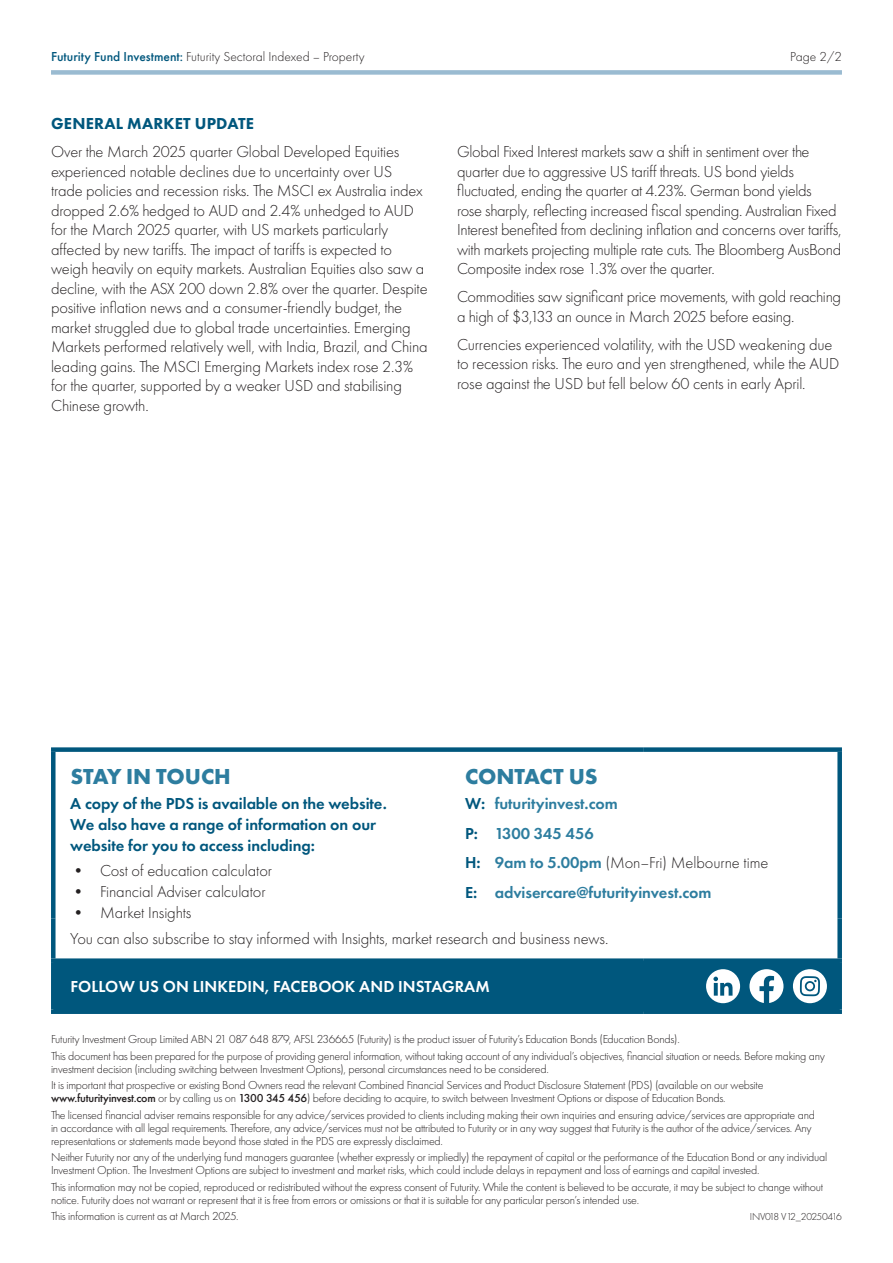
<style>
.page{position:relative;width:893px;height:1263px;background:#fff}
.page>*{position:absolute;margin:0;border:0;box-sizing:border-box;transform-origin:0 0}
.Heading_L1{font:700 22.5px "Futura PT";letter-spacing:-.005em;color:#2d7d9f}
.FS__Body_Text_table_13pt_leading{font:300 16.5px/19.5px "Futura PT";letter-spacing:-.01em;color:#231f20}
.Body_Text_11pt{font:300 16.5px "Futura PT";letter-spacing:-.005em;color:#231f20}
.Body_Text_11pt-2{font:600 16.5px/21px "Futura PT";letter-spacing:-.005em;color:#00577d}
.Body_Text_11pt-3{font:600 16.5px "Futura PT";letter-spacing:-.005em;color:#2d7d9f}
.Body_Text_11pt-4{font:600 16.5px "Futura PT";letter-spacing:.005em;color:#fff}
.FS_Subhead_2{font:800 16.5px "Futura PT";letter-spacing:.01em;color:#00577d}
.Body_Text_11pt-5{font:300 13.5px "Futura PT";color:#231f20}
.Footnote_Disclaimer_8_9_5pt{font:300 12px/13.2px "Futura PT";letter-spacing:-.02em;color:#231f20}
.Footnote_Disclaimer_8_9_5pt-2{font:300 10.5px "Futura PT";letter-spacing:-.04em;color:#231f20}
.s1{font-weight:500;color:#00577d}
.s2{color:#00577d}
.s3{font-weight:600;color:#00577d}
.s4{font-weight:600;color:#2d7d9f}
.s5{font-weight:500}
</style>
<div class="page">
<div style="left:51px;top:70px;width:791px;height:5px;background:#9abbd1"></div>
<div style="left:51px;top:958px;width:397px;height:5px;background:#00577d"></div>
<div style="left:448px;top:958px;width:196px;height:5px;background:#00577d"></div>
<div style="left:644px;top:958px;width:198px;height:5px;background:#00577d"></div>
<div style="left:51px;top:747px;width:397px;height:5px;background:#00577d"></div>
<div style="left:51px;top:752px;width:5px;height:166px;background:#00577d"></div>
<div style="left:448px;top:747px;width:196px;height:5px;background:#00577d"></div>
<div style="left:644px;top:747px;width:198px;height:5px;background:#00577d"></div>
<div style="left:837px;top:752px;width:5px;height:166px;background:#00577d"></div>
<div style="left:51px;top:918px;width:5px;height:40px;background:#00577d"></div>
<div style="left:837px;top:918px;width:5px;height:40px;background:#00577d"></div>
<div style="left:51px;top:963px;width:5px;height:46px;background:#00577d"></div>
<div style="left:837px;top:963px;width:5px;height:46px;background:#00577d"></div>
<div style="left:51px;top:1009px;width:397px;height:5px;background:#00577d"></div>
<div style="left:448px;top:1009px;width:196px;height:5px;background:#00577d"></div>
<div style="left:644px;top:1009px;width:198px;height:5px;background:#00577d"></div>
<div style="left:53px;top:963px;width:787px;height:47px;background:#00577d"></div>
<p class="Body_Text_11pt-5" style="left:51px;top:49px;width:315px"><span class="s1">Futurity Fund Investment:</span> Futurity Sectoral Indexed – Property</p>
<p class="Body_Text_11pt-5" style="left:790px;top:49px;width:53px">Page 2/2</p>
<p class="FS_Subhead_2" style="left:51px;top:113px;width:205px">GENERAL MARKET UPDATE</p>
<p class="FS__Body_Text_table_13pt_leading" style="left:51px;top:142px;width:378px">Over the March 2025 quarter Global Developed Equities experienced notable declines due to uncertainty over US trade policies and recession risks. The MSCI ex Australia index dropped 2.6% hedged to AUD and 2.4% unhedged to AUD for the March 2025 quarter, with US markets particularly affected by new tariffs. The impact of tariffs is expected to weigh heavily on equity markets. Australian Equities also saw a decline, with the ASX 200 down 2.8% over the quarter. Despite positive inflation news and a consumer-friendly budget, the market struggled due to global trade uncertainties. Emerging Markets performed relatively well, with India, Brazil, and China leading gains. The MSCI Emerging Markets index rose 2.3% for the quarter, supported by a weaker USD and stabilising Chinese growth.</p>
<p class="FS__Body_Text_table_13pt_leading" style="left:457px;top:142px;width:386px">Global Fixed Interest markets saw a shift in sentiment over the quarter due to aggressive US tariff threats. US bond yields fluctuated, ending the quarter at 4.23%. German bond yields<br>rose sharply, reflecting increased fiscal spending. Australian Fixed Interest benefited from declining inflation and concerns over tariffs, with markets projecting multiple rate cuts. The Bloomberg AusBond Composite index rose 1.3% over the quarter.</p>
<p class="FS__Body_Text_table_13pt_leading" style="left:457px;top:287px;width:386px">Commodities saw significant price movements, with gold reaching a high of $3,133 an ounce in March 2025 before easing.</p>
<p class="FS__Body_Text_table_13pt_leading" style="left:457px;top:335px;width:384px">Currencies experienced volatility, with the USD weakening due to recession risks. The euro and yen strengthened, while the AUD rose against the USD but fell below 60 cents in early April.</p>
<p class="Heading_L1" style="left:70px;top:762px;width:162px">STAY IN TOUCH</p>
<p class="Body_Text_11pt-2" style="left:70px;top:793px;width:318px">A copy of the PDS is available on the website.<br>We also have a range of information on our website for you to access including:</p>
<p class="Body_Text_11pt" style="left:70px;top:861px;width:203px">• Cost of education calculator</p>
<p class="Body_Text_11pt" style="left:70px;top:882px;width:197px">• Financial Adviser calculator</p>
<p class="Body_Text_11pt" style="left:70px;top:903px;width:123px">• Market Insights</p>
<p class="Heading_L1" style="left:465px;top:762px;width:134px">CONTACT US</p>
<p class="Body_Text_11pt-3" style="left:465px;top:793px;width:154px"><span class="s2">W:</span> futurityinvest.com</p>
<p class="Body_Text_11pt-3" style="left:465px;top:823px;width:130px"><span class="s2">P:</span> 1300 345 456</p>
<p class="Body_Text_11pt" style="left:465px;top:853px;width:305px"><span class="s3">H:</span> <span class="s4">9am to 5.00pm</span> (Mon–Fri) Melbourne time</p>
<p class="Body_Text_11pt-3" style="left:465px;top:882px;width:248px"><span class="s2">E:</span> advisercare@futurityinvest.com</p>
<p class="Body_Text_11pt" style="left:70px;top:929px;width:540px">You can also subscribe to stay informed with Insights, market research and business news.</p>
<p class="Body_Text_11pt-4" style="left:70px;top:977px;width:421px">FOLLOW US ON LINKEDIN, FACEBOOK AND INSTAGRAM</p>
<p class="Footnote_Disclaimer_8_9_5pt" style="left:51px;top:1033px;width:630px">Futurity Investment Group Limited ABN 21 087 648 879, AFSL 236665 (Futurity) is the product issuer of Futurity’s Education Bonds (Education Bonds).</p>
<p class="Footnote_Disclaimer_8_9_5pt" style="left:51px;top:1049px;width:775px">This document has been prepared for the purpose of providing general information, without taking account of any individual’s objectives, financial situation or needs. Before making any investment decision (including switching between Investment Options), personal circumstances need to be considered.</p>
<p class="Footnote_Disclaimer_8_9_5pt" style="left:51px;top:1078px;width:714px">It is important that prospective or existing Bond Owners read the relevant Combined Financial Services and Product Disclosure Statement (PDS) (available on our website <span class="s5">www.futurityinvest.com</span> or by calling us on <span class="s5">1300 345 456</span>) before deciding to acquire, to switch between Investment Options or dispose of Education Bonds.</p>
<p class="Footnote_Disclaimer_8_9_5pt" style="left:51px;top:1108px;width:765px">The licensed financial adviser remains responsible for any advice/services provided to clients including making their own inquiries and ensuring advice/services are appropriate and in accordance with all legal requirements. Therefore, any advice/services must not be attributed to Futurity or in any way suggest that Futurity is the author of the advice/services. Any representations or statements made beyond those stated in the PDS are expressly disclaimed.</p>
<p class="Footnote_Disclaimer_8_9_5pt" style="left:51px;top:1150px;width:778px">Neither Futurity nor any of the underlying fund managers guarantee (whether expressly or impliedly) the repayment of capital or the performance of the Education Bond or any individual<br>Investment Option. The Investment Options are subject to investment and market risks, which could include delays in repayment and loss of earnings and capital invested.</p>
<p class="Footnote_Disclaimer_8_9_5pt" style="left:51px;top:1180px;width:774px">This information may not be copied, reproduced or redistributed without the express consent of Futurity. While the content is believed to be accurate, it may be subject to change without notice. Futurity does not warrant or represent that it is free from errors or omissions or that it is suitable for any particular person’s intended use.</p>
<p class="Footnote_Disclaimer_8_9_5pt" style="left:51px;top:1209px;width:189px">This information is current as at March 2025.</p>
<p class="Footnote_Disclaimer_8_9_5pt-2" style="left:750px;top:1210px;width:94px">INV018 V12_20250416</p>
</div>
